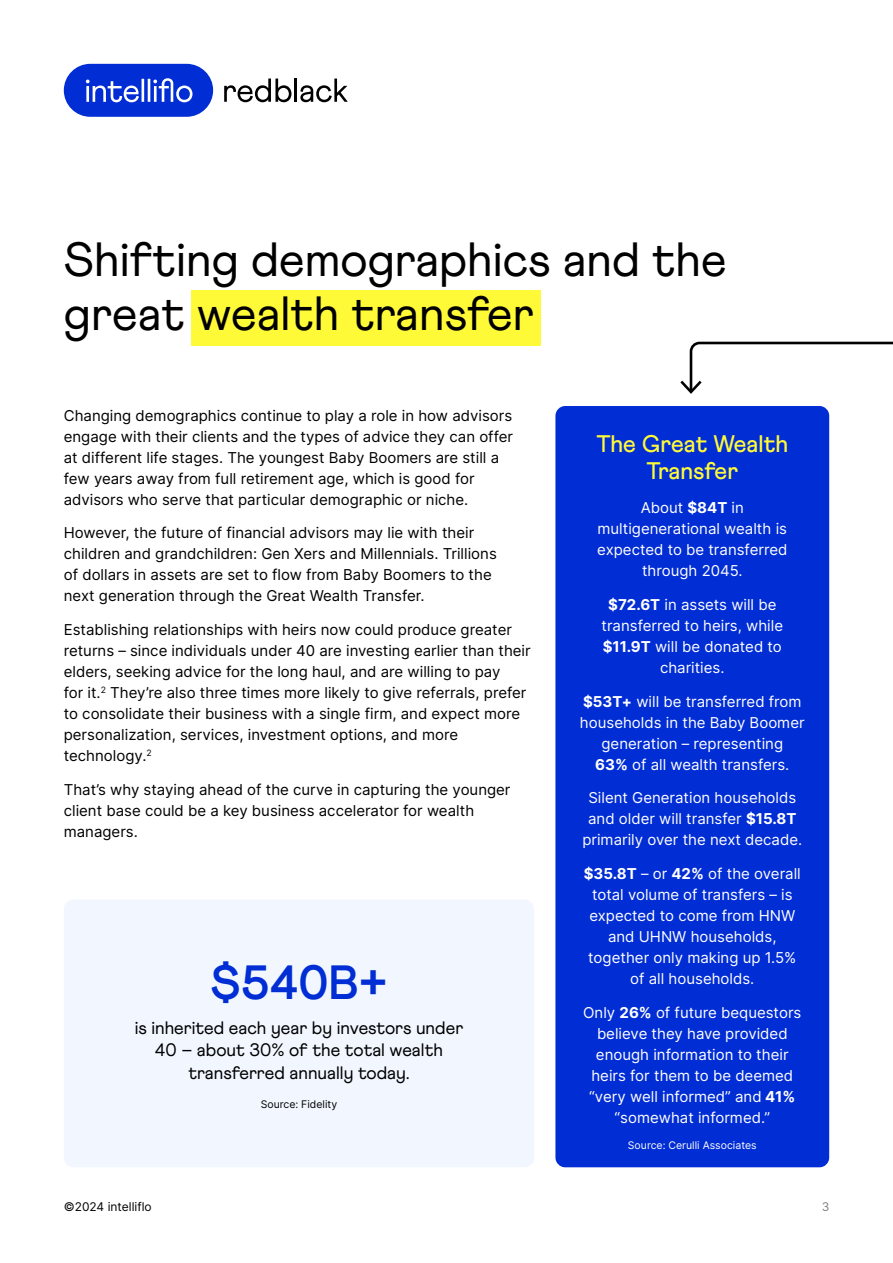
<style>
.page{position:relative;width:893px;height:1263px;background:#fff}
.page>*{position:absolute;margin:0;border:0;box-sizing:border-box;transform-origin:0 0}
.t1{font:48px/54px "Athletics";color:#000}
.t2{font:700 48px "Athletics";color:#002dd4}
.t3{font:500 24px/27px "Athletics";color:#fffa38;text-align:center}
.t4{font:18px/22.5px "Athletics";color:#000;text-align:center}
.t5{font:15px/21px "Inter";color:#000}
.t6{font:15px/21px "Inter";color:#fff;text-align:center}
.t7{font:12px "Inter";color:#000}
.t8{font:10.5px "Inter";color:#fff}
.t9{font:10.5px "Inter";color:#000}
</style>
<div class="page">
<div style="left:191px;top:291px;width:350px;height:55px;background:#fffa38"></div>
<div style="left:64px;top:64px;width:149px;height:53px;background:#002dd4;border-radius:26px"></div>
<svg style="left:86px;top:78px;width:106px;height:24px"></svg>
<svg style="left:224px;top:79px;width:67px;height:23px"></svg>
<hr style="left:294px;top:79px;width:3px;height:23px;background:#000">
<svg style="left:300px;top:79px;width:48px;height:23px"></svg>
<div style="left:555px;top:406px;width:274px;height:761px;background:#002dd4;border-radius:10px"></div>
<svg style="left:680px;top:341px;width:213px;height:53px"></svg>
<div style="left:64px;top:899px;width:470px;height:268px;background:#f2f7ff;border-radius:10px"></div>
<h1 class="t1" style="left:64px;top:232px;width:664px">Shifting demographics and the great wealth transfer</h1>
<p class="t5" style="left:64px;top:404px;width:451px">Changing demographics continue to play a role in how advisors engage with their clients and the types of advice they can offer at different life stages. The youngest Baby Boomers are still a few years away from full retirement age, which is good for advisors who serve that particular demographic or niche.</p>
<p class="t5" style="left:64px;top:522px;width:435px">However, the future of financial advisors may lie with their children and grandchildren: Gen Xers and Millennials. Trillions of dollars in assets are set to flow from Baby Boomers to the next generation through the Great Wealth Transfer.</p>
<p class="t5" style="left:64px;top:619px;width:468px">Establishing relationships with heirs now could produce greater returns – since individuals under 40 are investing earlier than their elders, seeking advice for the long haul, and are willing to pay<br>for it.<sup>2</sup> They’re also three times more likely to give referrals, prefer to consolidate their business with a single firm, and expect more personalization, services, investment options, and more technology.<sup>2</sup></p>
<p class="t5" style="left:64px;top:778px;width:448px">That’s why staying ahead of the curve in capturing the younger client base could be a key business accelerator for wealth managers.</p>
<h1 class="t2" style="left:210px;top:953px;width:179px">$540B+</h1>
<p class="t4" style="left:135px;top:1016px;width:330px">is inherited each year by investors under<br>40 – about 30% of the total wealth transferred annually today.</p>
<p class="t9" style="left:261px;top:1097px;width:78px">Source: Fidelity</p>
<p class="t7" style="left:64px;top:1198px;width:89px">©2024 intelliflo</p>
<h2 class="t3" style="left:596px;top:431px;width:193px">The Great Wealth<br>Transfer</h2>
<p class="t6" style="left:597px;top:497px;width:192px">About $84T in multigenerational wealth is expected to be transferred through 2045.</p>
<p class="t6" style="left:601px;top:594px;width:183px">$72.6T in assets will be transferred to heirs, while $11.9T will be donated to charities.</p>
<p class="t6" style="left:580px;top:690px;width:226px">$53T+ will be transferred from households in the Baby Boomer generation – representing<br>63% of all wealth transfers.</p>
<p class="t6" style="left:582px;top:787px;width:221px">Silent Generation households and older will transfer $15.8T primarily over the next decade.</p>
<p class="t6" style="left:584px;top:863px;width:219px">$35.8T – or 42% of the overall total volume of transfers – is expected to come from HNW and UHNW households, together only making up 1.5% of all households.</p>
<p class="t6" style="left:583px;top:1002px;width:220px">Only 26% of future bequestors believe they have provided enough information to their heirs for them to be deemed “very well informed” and 41% “somewhat informed.”</p>
<p class="t8" style="left:628px;top:1138px;width:130px">Source: Cerulli Associates</p>
<p class="t7" style="left:821px;top:1198px;width:9px">3</p>
</div>
